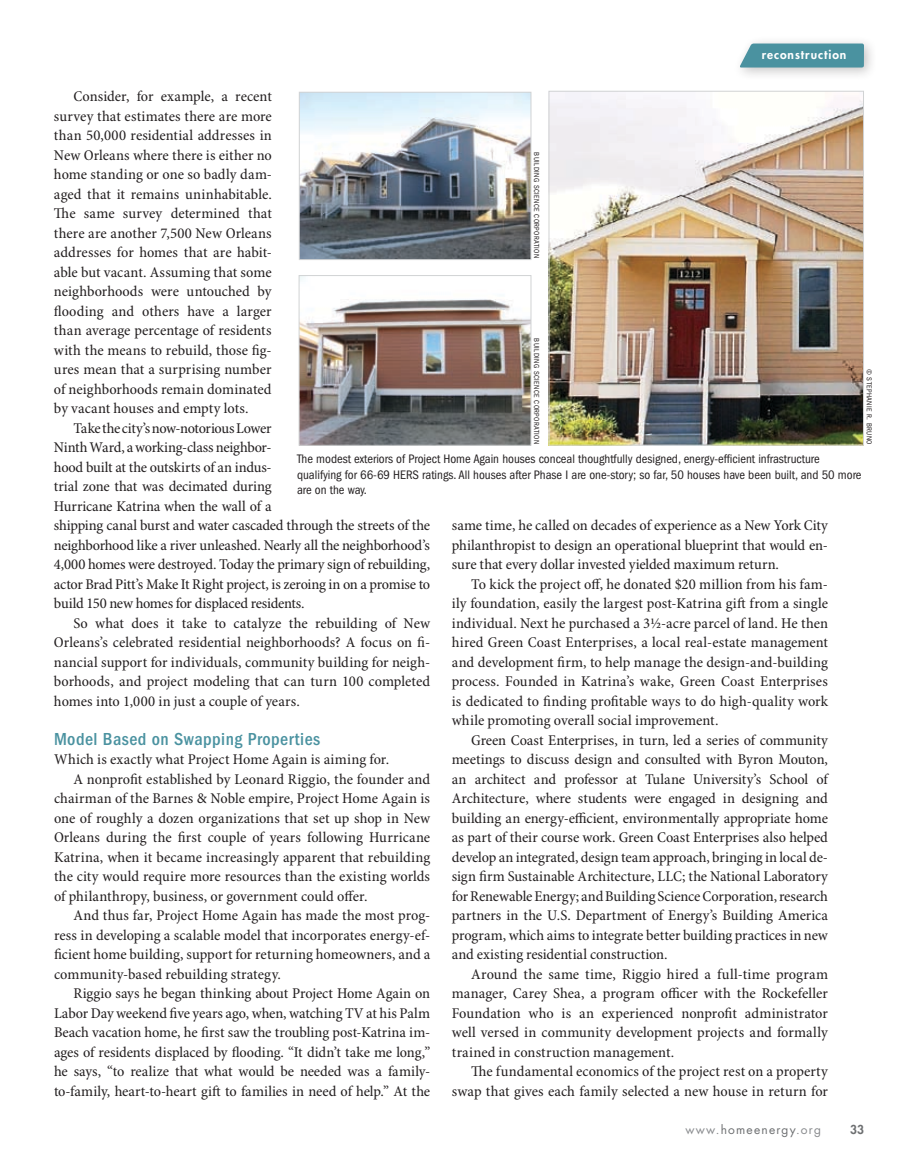
<style>
.page{position:relative;width:918px;height:1175px;background:#fff}
.page>*{position:absolute;margin:0;border:0;box-sizing:border-box;transform-origin:0 0}
.t1{font:500 condensed 18px "ITC Franklin Gothic Std";letter-spacing:.025em;color:#4a92a0}
.t2{font:condensed 15px/19.5px "Minion Pro";letter-spacing:-.005em;color:#231f20;text-align:justify;scale:1.06 1}
.t3{font:condensed 12.75px/15.3px "ITC Franklin Gothic Std";color:#231f20}
.t4{font:12px "Futura Std";letter-spacing:.1em;color:#6d6f71}
.t5{font:800 12px "Futura Std";letter-spacing:.08em;color:#fff}
.t6{font:800 12px "Futura Std";color:#6d6f71}
.t7{font:condensed 7.5px "ITC Franklin Gothic Std";letter-spacing:.055em;color:#231f20}
.s1{color:#888a8d}
</style>
<div class="page">
<svg style="left:466px;top:91px;width:30px;height:1px"></svg>
<div style="left:732px;top:36px;width:144px;height:45px;background:#231f20;opacity:.26"></div>
<svg style="left:739px;top:44px;width:125px;height:24px;background:#5598a5"></svg>
<img style="left:301px;top:277px;width:228px;height:166px">
<div style="left:299px;top:275px;width:232px;height:170px;border:1px solid #d1d3d4"></div>
<img style="left:551px;top:93px;width:311px;height:350px">
<div style="left:549px;top:91px;width:315px;height:354px;border:1px solid #d1d3d4"></div>
<img style="left:301px;top:94px;width:228px;height:164px">
<div style="left:299px;top:92px;width:232px;height:168px;border:1px solid #d1d3d4"></div>
<p class="t5" style="left:762px;top:47px;width:86px">reconstruction</p>
<p class="t2" style="left:54px;top:87px;width:207px;text-indent:19px">Consider, for example, a recent survey that estimates there are more than 50,000 residential addresses in New Orleans where there is either no home standing or one so badly dam&shy;aged that it remains uninhabitable.<br>The same survey determined that there are another 7,500 New Orleans addresses for homes that are habit&shy;able but vacant. Assuming that some neighborhoods were untouched by flooding and others have a larger than average percentage of residents with the means to rebuild, those fig&shy;ures mean that a surprising number of neighborhoods remain dominated by vacant houses and empty lots.</p>
<p class="t2" style="left:54px;top:419px;width:356px;text-align:left;text-indent:19px">Take the city’s now-notorious Lower<br>Ninth Ward, a working-class neighbor-<br>hood built at the outskirts of an indus-<br>trial zone that was decimated during<br>Hurricane Katrina when the wall of a<br>shipping canal burst and water cascaded through the streets of the neighborhood like a river unleashed. Nearly all the neighborhood’s 4,000 homes were destroyed. Today the primary sign of rebuilding, actor Brad Pitt’s Make It Right project, is zeroing in on a promise to build 150 new homes for displaced residents.</p>
<p class="t2" style="left:54px;top:614px;width:356px;text-indent:19px">So what does it take to catalyze the rebuilding of New Orleans’s celebrated residential neighborhoods? A focus on fi&shy;nancial support for individuals, community building for neigh&shy;borhoods, and project modeling that can turn 100 completed homes into 1,000 in just a couple of years.</p>
<p class="t1" style="left:54px;top:728px;width:268px">Model Based on Swapping Properties</p>
<p class="t2" style="left:54px;top:750px;width:318px">Which is exactly what Project Home Again is aiming for.</p>
<p class="t2" style="left:73px;top:770px;width:338px">A nonprofit established by Leonard Riggio, the founder and</p>
<p class="t2" style="left:54px;top:789px;width:356px">chairman of the Barnes &amp; Noble empire, Project Home Again is</p>
<p class="t2" style="left:54px;top:809px;width:356px">one of roughly a dozen organizations that set up shop in New</p>
<p class="t2" style="left:54px;top:828px;width:356px">Orleans during the first couple of years following Hurricane</p>
<p class="t2" style="left:54px;top:848px;width:356px">Katrina, when it became increasingly apparent that rebuilding</p>
<p class="t2" style="left:54px;top:867px;width:356px">the city would require more resources than the existing worlds</p>
<p class="t2" style="left:54px;top:887px;width:297px">of philanthropy, business, or government could offer.</p>
<p class="t2" style="left:73px;top:906px;width:338px">And thus far, Project Home Again has made the most prog-</p>
<p class="t2" style="left:54px;top:926px;width:356px">ress in developing a scalable model that incorporates energy-ef-</p>
<p class="t2" style="left:54px;top:945px;width:356px">ficient home building, support for returning homeowners, and a</p>
<p class="t2" style="left:54px;top:965px;width:216px">community-based rebuilding strategy.</p>
<p class="t2" style="left:73px;top:984px;width:338px">Riggio says he began thinking about Project Home Again on</p>
<p class="t2" style="left:54px;top:1004px;width:356px">Labor Day weekend five years ago, when, watching TV at his Palm</p>
<p class="t2" style="left:54px;top:1023px;width:356px">Beach vacation home, he first saw the troubling post-Katrina im-</p>
<p class="t2" style="left:54px;top:1043px;width:356px">ages of residents displaced by flooding. “It didn’t take me long,”</p>
<p class="t2" style="left:54px;top:1062px;width:356px">he says, “to realize that what would be needed was a family-</p>
<p class="t2" style="left:54px;top:1082px;width:356px">to-family, heart-to-heart gift to families in need of help.” At the</p>
<p class="t7" style="left:541px;top:152px;width:107px;rotate:90deg">Building Science Corporation</p>
<p class="t7" style="left:541px;top:338px;width:107px;rotate:90deg">Building Science Corporation</p>
<p class="t7" style="left:874px;top:369px;width:77px;rotate:90deg">© Stephanie R. Bruno</p>
<p class="t3" style="left:297px;top:451px;width:566px">The modest exteriors of Project Home Again houses conceal thoughtfully designed, energy-efficient infrastructure qualifying for 66-69 HERS ratings. All houses after Phase I are one-story; so far, 50 houses have been built, and 50 more are on the way.</p>
<p class="t2" style="left:452px;top:516px;width:356px">same time, he called on decades of experience as a New York City philanthropist to design an operational blueprint that would en&shy;sure that every dollar invested yielded maximum return.</p>
<p class="t2" style="left:452px;top:575px;width:356px;text-indent:19px">To kick the project off, he donated $20 million from his fam&shy;ily foundation, easily the largest post-Katrina gift from a single individual. Next he purchased a 3½-acre parcel of land. He then hired Green Coast Enterprises, a local real-estate management and development firm, to help manage the design-and-building process. Founded in Katrina’s wake, Green Coast Enterprises is dedicated to finding profitable ways to do high-quality work while promoting overall social improvement.</p>
<p class="t2" style="left:452px;top:731px;width:356px;text-indent:19px">Green Coast Enterprises, in turn, led a series of community meetings to discuss design and consulted with Byron Mouton, an architect and professor at Tulane University’s School of Architecture, where students were engaged in designing and building an energy-efficient, environmentally appropriate home as part of their course work. Green Coast Enterprises also helped develop an integrated, design team approach, bringing in local de&shy;sign firm Sustainable Architecture, LLC; the National Laboratory for Renewable Energy; and Building Science Corporation, research partners in the U.S. Department of Energy’s Building America program, which aims to integrate better building practices in new and existing residential construction.</p>
<p class="t2" style="left:452px;top:965px;width:356px;text-indent:19px">Around the same time, Riggio hired a full-time program manager, Carey Shea, a program officer with the Rockefeller Foundation who is an experienced nonprofit administrator well versed in community development projects and formally trained in construction management.</p>
<p class="t2" style="left:452px;top:1062px;width:356px;text-align:right">The fundamental economics of the project rest on a property swap that gives each family selected a new house in return for</p>
<p class="t4" style="left:686px;top:1122px;width:137px"><span class="s1">www.</span>homeenergy<span class="s1">.org</span></p>
<p class="t6" style="left:850px;top:1122px;width:15px">33</p>
</div>
